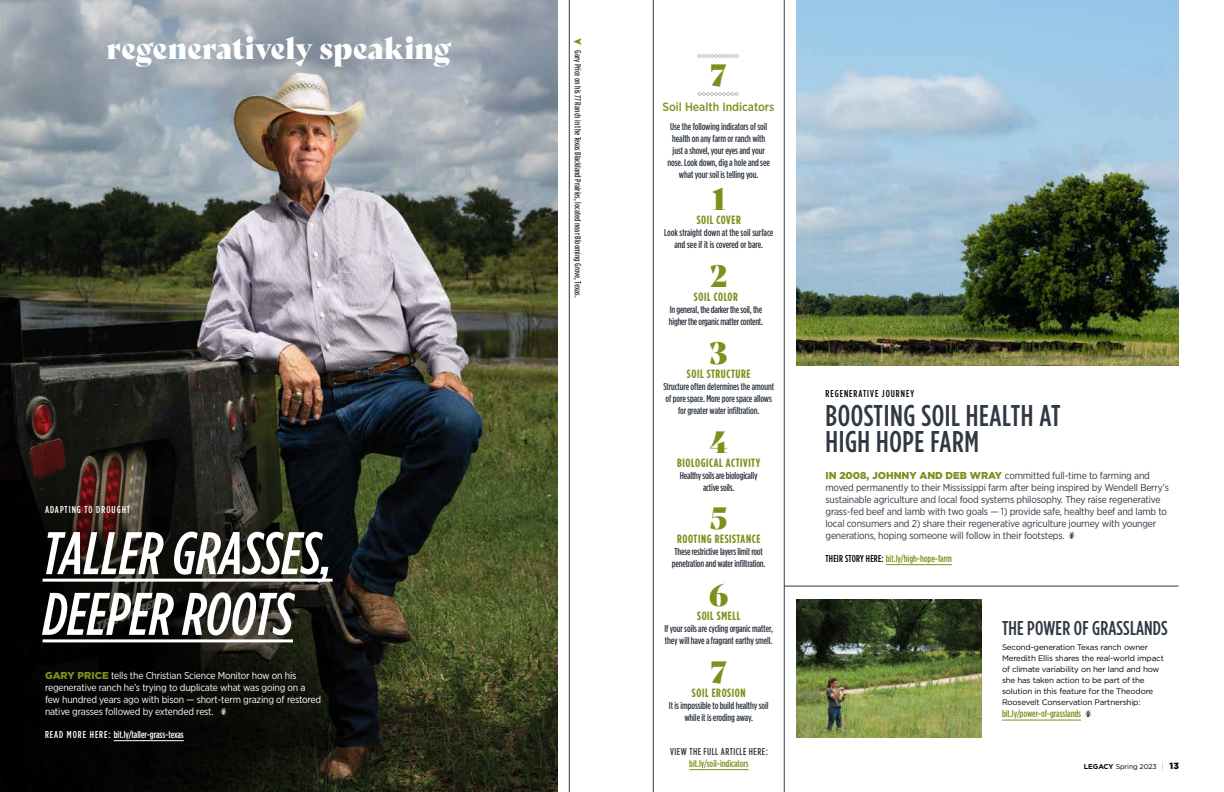
<style>
.page{position:relative;width:1224px;height:792px;background:#fff}
.page>*{position:absolute;margin:0;border:0;box-sizing:border-box;transform-origin:0 0}
.t1{font:italic 500 60px/60.7px "Gotham Condensed";color:#fff}
.t2{font:500 30px/26px "Gotham Condensed";letter-spacing:.02em;color:#303843}
.t3{font:30px "Bely Display";color:#fff}
.t4{font:30px "Bely Display";color:#7c901c}
.t5{font:500 20px "Gotham Condensed";letter-spacing:.01em;color:#303843}
.t6{font:700 12px "Gotham Condensed";letter-spacing:.05em;color:#7c901c}
.t7{font:500 12px "Gotham Narrow";color:#7c901c}
.t8{font:500 10px/12px "Gotham Condensed";letter-spacing:-.01em;color:#303843;text-align:center}
.t9{font:10px/12px "Gotham Narrow";letter-spacing:-.02em;color:#303843}
.t10{font:10px/12px "Gotham Narrow";letter-spacing:-.02em;color:#fff}
.t11{font:500 10px "Gotham Condensed";color:#7c901c}
.t12{font:500 10px "Gotham Condensed";color:#fff}
.t13{font:500 10px "Gotham Condensed";letter-spacing:.05em;color:#303843}
.t14{font:500 10px "Gotham Condensed";letter-spacing:.1em;color:#000}
.t15{font:500 10px "Gotham Condensed";letter-spacing:.1em;color:#fff}
.t16{font:500 9px "Gotham Condensed";color:#303843}
.t17{font:8px/11px "Gotham";letter-spacing:-.02em;color:#000}
.t18{font:7px "Gotham";letter-spacing:-.02em;color:#000}
.s1{font-family:"Gotham";font-weight:900;color:#7c901c}
.s2{color:#000}
.s3{font-weight:700}
.s4{font-weight:100;font-size:9px}
.s5{font-weight:900;font-size:9px}
</style>
<div class="page">
<hr style="left:569px;top:0;width:1px;height:792px;background:#303843">
<hr style="left:653px;top:0;width:1px;height:792px;background:#303843">
<img style="left:0;top:0;width:558px;height:792px">
<svg style="left:0;top:427px;width:381px;height:365px;background:#14130f"></svg>
<hr style="left:784px;top:0;width:1px;height:792px;background:#303843">
<hr style="left:784px;top:586px;width:395px;height:1px;background:#303843">
<svg style="left:697px;top:92px;width:42px;height:4px"></svg>
<svg style="left:697px;top:54px;width:42px;height:4px"></svg>
<hr style="left:1002px;top:720px;width:79px;height:1px;background:#7c901c">
<svg style="left:1085px;top:710px;width:6px;height:7px"></svg>
<img style="left:796px;top:599px;width:186px;height:139px">
<hr style="left:689px;top:769px;width:60px;height:1px;background:#7c901c">
<hr style="left:43px;top:579px;width:290px;height:3px;background:#fff">
<hr style="left:43px;top:639px;width:250px;height:3px;background:#fff">
<hr style="left:114px;top:740px;width:70px;height:1px;background:#fff">
<svg style="left:221px;top:708px;width:5px;height:7px"></svg>
<hr style="left:886px;top:564px;width:66px;height:1px;background:#7c901c">
<svg style="left:1069px;top:532px;width:5px;height:7px"></svg>
<img style="left:796px;top:0;width:383px;height:366px">
<h2 class="t3" style="left:107px;top:24px;width:346px">regeneratively speaking</h2>
<p class="t15" style="left:45px;top:504px;width:87px">ADAPTING TO DROUGHT</p>
<h1 class="t1" style="left:43px;top:522px;width:292px">TALLER GRASSES,<br>DEEPER ROOTS</h1>
<p class="t10" style="left:45px;top:669px;width:278px"><span class="s1">GARY PRICE</span> tells the Christian Science Monitor how on his regenerative ranch he’s trying to duplicate what was going on a few hundred years ago with bison — short-term grazing of restored native grasses followed by extended rest.</p>
<p class="t12" style="left:45px;top:728px;width:140px">READ MORE HERE: bit.ly/taller-grass-texas</p>
<p class="t16" style="left:583px;top:50px;width:249px;rotate:90deg">Gary Price on his 77 Ranch in the Texas Blackland Prairies, located near Blooming Grove, Texas.</p>
<h2 class="t4" style="left:710px;top:51px;width:18px">7</h2>
<p class="t7" style="left:663px;top:99px;width:114px">Soil Health Indicators</p>
<p class="t8" style="left:668px;top:121px;width:104px">Use the following indicators of soil health on any farm or ranch with just a shovel, your eyes and your nose. Look down, dig a hole and see what your soil is telling you.</p>
<h2 class="t4" style="left:712px;top:175px;width:15px">1</h2>
<p class="t6" style="left:697px;top:213px;width:46px">SOIL COVER</p>
<p class="t8" style="left:664px;top:227px;width:111px">Look straight down at the soil surface and see if it is covered or bare.</p>
<h2 class="t4" style="left:710px;top:252px;width:19px">2</h2>
<p class="t6" style="left:694px;top:290px;width:46px">SOIL COLOR</p>
<p class="t8" style="left:669px;top:304px;width:96px;text-align:left">In general, the darker the soil, the higher the organic matter content.</p>
<h2 class="t4" style="left:710px;top:329px;width:19px">3</h2>
<p class="t6" style="left:687px;top:366px;width:65px">SOIL STRUCTURE</p>
<p class="t8" style="left:663px;top:380px;width:112px">Structure often determines the amount of pore space. More pore space allows for greater water infiltration.</p>
<h2 class="t4" style="left:710px;top:418px;width:20px">4</h2>
<p class="t6" style="left:677px;top:455px;width:85px">BIOLOGICAL ACTIVITY</p>
<p class="t8" style="left:680px;top:469px;width:79px">Healthy soils are biologically active soils.</p>
<h2 class="t4" style="left:710px;top:494px;width:18px">5</h2>
<p class="t6" style="left:677px;top:532px;width:85px">ROOTING RESISTANCE</p>
<p class="t8" style="left:672px;top:546px;width:95px;text-align:left">These restrictive layers limit root penetration and water infiltration.</p>
<h2 class="t4" style="left:709px;top:571px;width:21px">6</h2>
<p class="t6" style="left:697px;top:609px;width:45px">SOIL SMELL</p>
<p class="t8" style="left:664px;top:622px;width:110px;text-align:left">If your soils are cycling organic matter, they will have a fragrant earthy smell.</p>
<h2 class="t4" style="left:710px;top:648px;width:18px">7</h2>
<p class="t6" style="left:692px;top:686px;width:55px">SOIL EROSION</p>
<p class="t8" style="left:669px;top:699px;width:101px">It is impossible to build healthy soil while it is eroding away.</p>
<p class="t13" style="left:670px;top:745px;width:99px">VIEW THE FULL ARTICLE HERE:</p>
<p class="t11" style="left:689px;top:757px;width:61px">bit.ly/soil-indicators</p>
<p class="t14" style="left:826px;top:388px;width:90px">REGENERATIVE JOURNEY</p>
<h2 class="t2" style="left:826px;top:403px;width:237px">BOOSTING SOIL HEALTH AT<br>HIGH HOPE FARM</h2>
<p class="t9" style="left:826px;top:469px;width:345px"><span class="s1">IN 2008, JOHNNY AND DEB WRAY</span> committed full-time to farming and moved permanently to their Mississippi farm after being inspired by Wendell Berry’s sustainable agriculture and local food systems philosophy. They raise regenerative grass-fed beef and lamb with two goals — 1) provide safe, healthy beef and lamb to local consumers and 2) share their regenerative agriculture journey with younger generations, hoping someone will follow in their footsteps.</p>
<p class="t11" style="left:826px;top:552px;width:128px"><span class="s2">THEIR STORY HERE:</span> bit.ly/high-hope-farm</p>
<h3 class="t5" style="left:1002px;top:616px;width:167px">THE POWER OF GRASSLANDS</h3>
<p class="t17" style="left:1002px;top:642px;width:163px">Second-generation Texas ranch owner Meredith Ellis shares the real-world impact of climate variability on her land and how she has taken action to be part of the solution in this feature for the Theodore Roosevelt Conservation Partnership:</p>
<p class="t11" style="left:1002px;top:708px;width:81px">bit.ly/power-of-grasslands</p>
<p class="t18" style="left:1084px;top:762px;width:97px"><span class="s3">LEGACY</span> Spring 2023 <span class="s4">|</span> <span class="s5">13</span></p>
</div>
